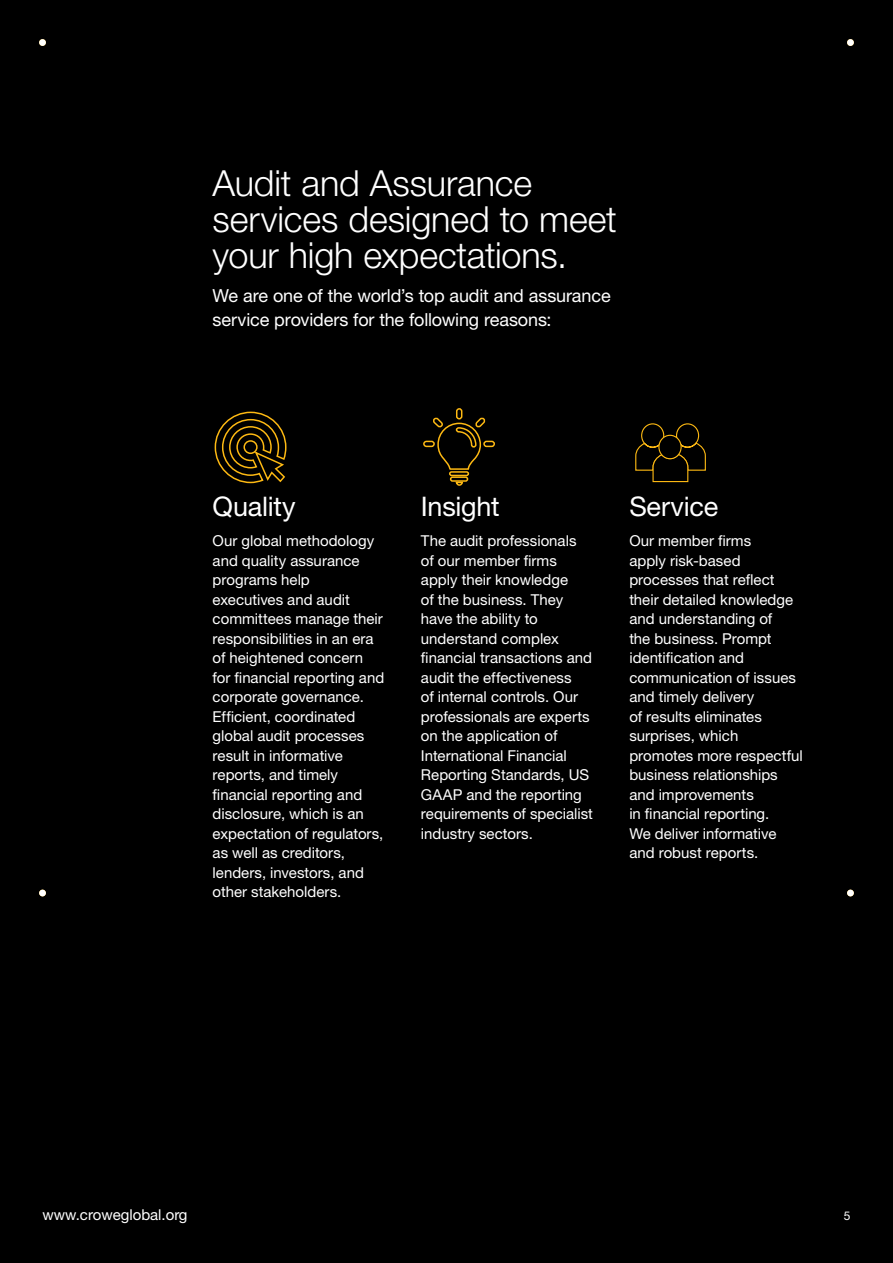
<style>
.page{position:relative;width:893px;height:1263px;background:#000}
.page>*{position:absolute;margin:0;border:0;box-sizing:border-box;transform-origin:0 0}
.t1{font:300 36px/36px "Helvetica Neue LT Std";letter-spacing:-.005em;color:#fff}
.t2{font:27px "Helvetica Neue LT Std";letter-spacing:-.01em;color:#fff}
.t3{font:18px/24px "Helvetica Neue LT Std";letter-spacing:-.01em;color:#fff}
.t4{font:15px/19.5px "Helvetica Neue LT Std";color:#fff}
.t5{font:12px "Helvetica Neue LT Std";color:#fff}
</style>
<div class="page">
<div style="left:847px;top:39px;width:7px;height:7px;background:#fff;border-radius:50%"></div>
<div style="left:847px;top:890px;width:7px;height:6px;background:#fff;border-radius:50%"></div>
<div style="left:39px;top:890px;width:7px;height:6px;background:#fff;border-radius:50%"></div>
<div style="left:39px;top:39px;width:7px;height:7px;background:#fff;border-radius:50%"></div>
<div style="left:456px;top:408px;width:6px;height:11px;border:2px solid #fdb913;border-radius:2px"></div>
<div style="left:423px;top:441px;width:12px;height:6px;border:2px solid #fdb913;border-radius:2px"></div>
<div style="left:483px;top:441px;width:12px;height:6px;border:2px solid #fdb913;border-radius:2px"></div>
<svg style="left:432px;top:416px;width:55px;height:54px"></svg>
<div style="left:450px;top:476px;width:18px;height:6px;border:2px solid #fdb913;border-radius:2px"></div>
<svg style="left:455px;top:481px;width:9px;height:5px"></svg>
<div style="left:449px;top:471px;width:20px;height:5px;border:2px solid #fdb913;border-radius:2px"></div>
<svg style="left:214px;top:411px;width:73px;height:73px"></svg>
<svg style="left:635px;top:423px;width:71px;height:60px"></svg>
<div style="left:659px;top:435px;width:22px;height:24px;background:#000;border-radius:50%"></div>
<div style="left:658px;top:435px;width:24px;height:24px;border:1px solid #fdb913;border-radius:50%"></div>
<h1 class="t1" style="left:213px;top:164px;width:406px">Audit and Assurance services designed to meet your high expectations.</h1>
<p class="t3" style="left:213px;top:284px;width:400px">We are one of the world’s top audit and assurance service providers for the following reasons:</p>
<h2 class="t2" style="left:213px;top:490px;width:85px">Quality</h2>
<p class="t4" style="left:213px;top:531px;width:173px">Our global methodology and quality assurance programs help<br>executives and audit committees manage their responsibilities in an era of heightened concern for financial reporting and corporate governance.<br>Efficient, coordinated global audit processes result in informative reports, and timely financial reporting and disclosure, which is an expectation of regulators, as well as creditors, lenders, investors, and other stakeholders.</p>
<h2 class="t2" style="left:421px;top:490px;width:80px">Insight</h2>
<p class="t4" style="left:421px;top:531px;width:173px">The audit professionals of our member firms apply their knowledge<br>of the business. They have the ability to understand complex financial transactions and audit the effectiveness<br>of internal controls. Our professionals are experts on the application of<br>International Financial<br>Reporting Standards, US<br>GAAP and the reporting requirements of specialist industry sectors.</p>
<h2 class="t2" style="left:629px;top:490px;width:91px">Service</h2>
<p class="t4" style="left:629px;top:531px;width:175px">Our member firms<br>apply risk-based processes that reflect their detailed knowledge and understanding of<br>the business. Prompt identification and communication of issues and timely delivery<br>of results eliminates surprises, which promotes more respectful business relationships and improvements<br>in financial reporting.<br>We deliver informative and robust reports.</p>
<p class="t4" style="left:43px;top:1205px;width:147px">www.croweglobal.org</p>
<p class="t5" style="left:844px;top:1209px;width:8px">5</p>
</div>
